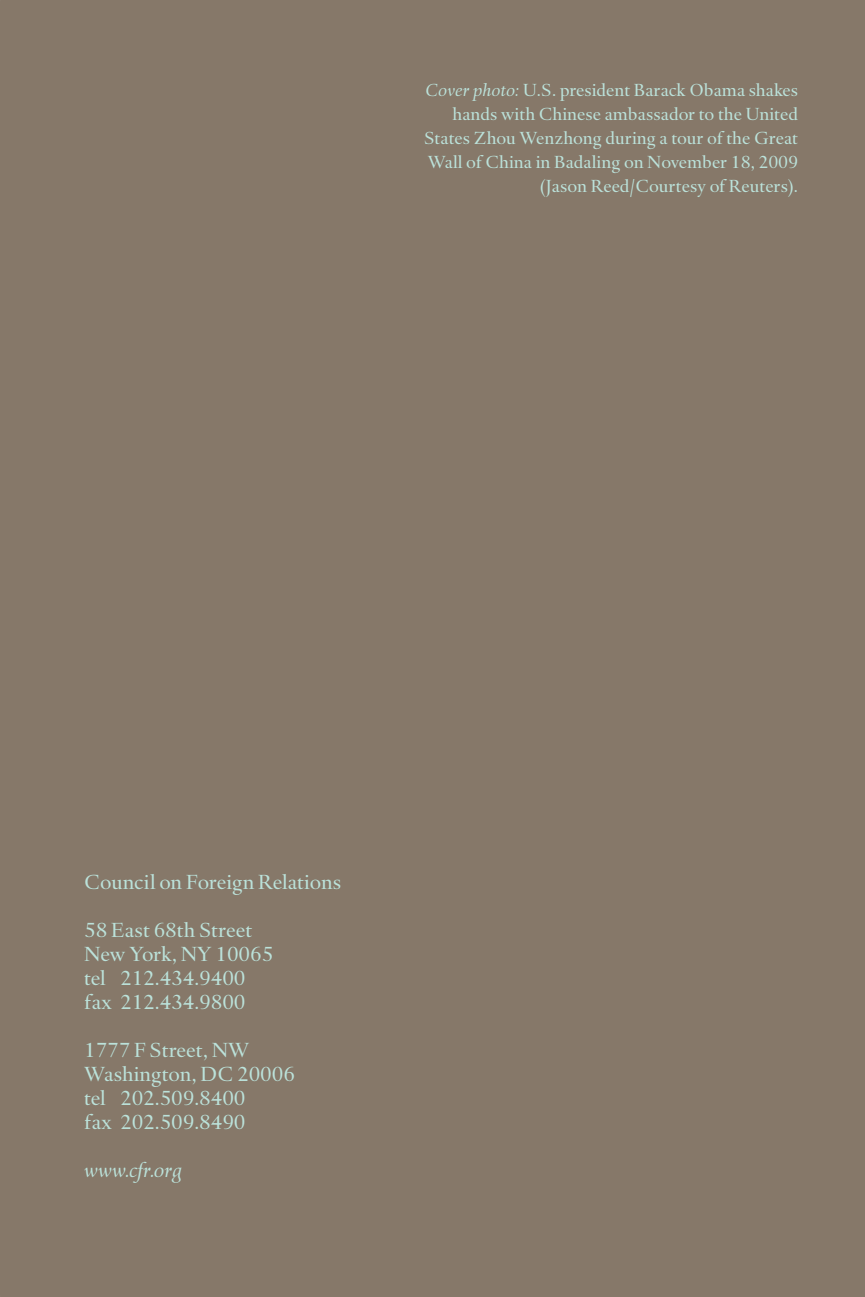
<style>
.page{position:relative;width:865px;height:1297px;background:#fff}
.page>*{position:absolute;margin:0;border:0;box-sizing:border-box;transform-origin:0 0}
.t1{font:21px/24px "Haarlemmer MT Pro";color:#bbe2da}
.t2{font:italic 21px "Haarlemmer MT Pro";color:#bbe2da}
.t3{font:18px/24px "Haarlemmer MT Pro";color:#bbe2da;text-align:right}
.s1{font-style:italic}
</style>
<div class="page">
<div style="left:0;top:0;width:864px;height:1296px;background:#867869"></div>
<p class="t3" style="left:424px;top:78px;width:375px"><span class="s1">Cover photo:</span> U.S. president Barack Obama shakes hands with Chinese ambassador to the United States Zhou Wenzhong during a tour of the Great Wall of China in Badaling on November 18, 2009 (Jason Reed/Courtesy of Reuters).</p>
<p class="t1" style="left:84px;top:869px;width:258px">Council on Foreign Relations</p>
<p class="t1" style="left:84px;top:917px;width:190px">58 East 68th Street<br>New York, NY 10065 tel 212.434.9400 fax 212.434.9800</p>
<p class="t1" style="left:84px;top:1037px;width:212px">1777 F Street, NW<br>Washington, DC 20006 tel 202.509.8400<br>fax 202.509.8490</p>
<p class="t2" style="left:84px;top:1157px;width:99px">www.cfr.org</p>
</div>
